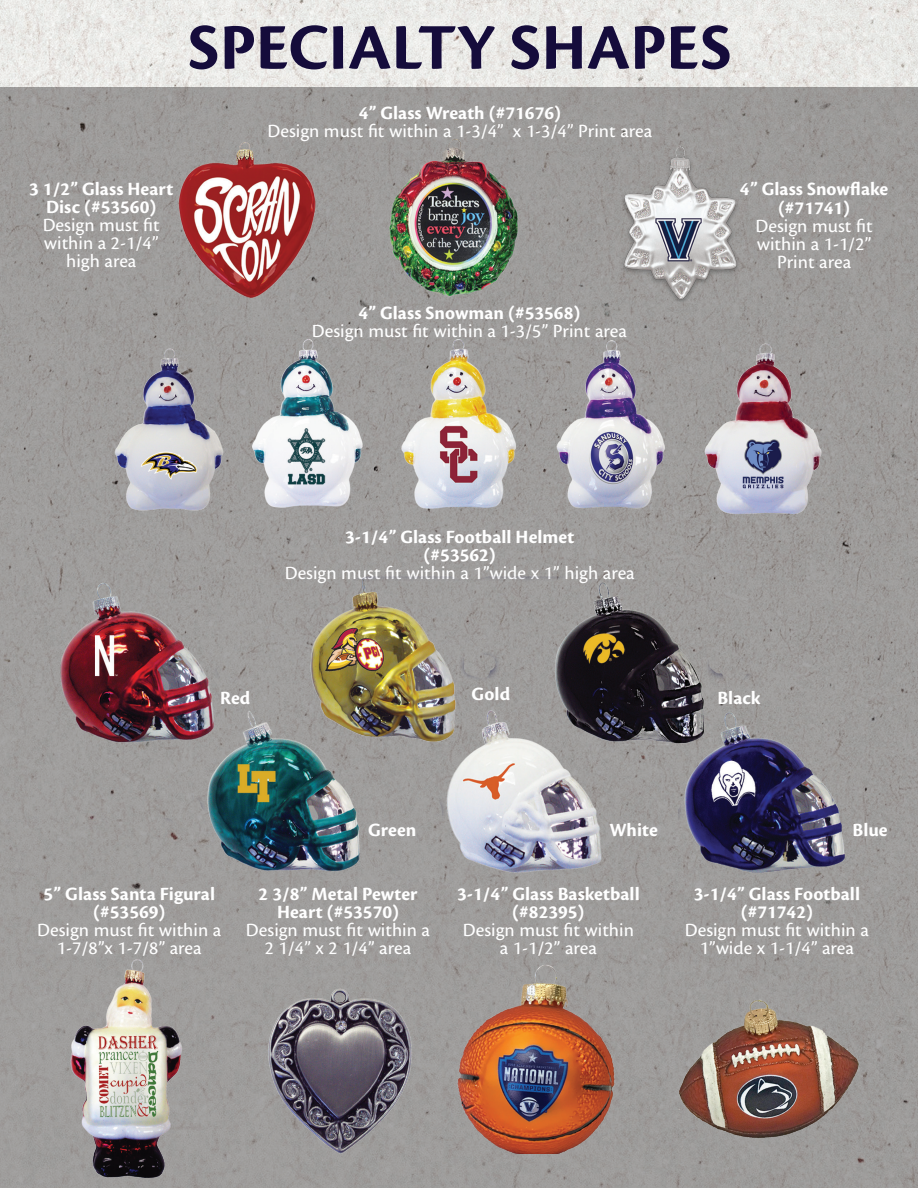
<style>
.page{position:relative;width:918px;height:1188px;background:#fff}
.page>*{position:absolute;margin:0;border:0;box-sizing:border-box;transform-origin:0 0}
.t1{font:700 67.5px "Cronos Pro";letter-spacing:.005em;color:#150c3b}
.t2{font:19.5px/18px "Cronos Pro Capt";color:#fff;text-align:center}
.t3{font:700 19.5px/18px "Cronos Pro";color:#fff;text-align:center}
</style>
<div class="page">
<img style="left:0;top:0;width:918px;height:87px">
<div style="left:0;top:87px;width:918px;height:1101px;background:#9d9c9a"></div>
<img style="left:94px;top:339px;width:141px;height:181px">
<img style="left:698px;top:339px;width:127px;height:179px">
<hr style="left:917px;top:87px;width:1px;height:253px;background:#231f20">
<hr style="left:917px;top:423px;width:1px;height:213px;background:#231f20">
<hr style="left:917px;top:731px;width:1px;height:457px;background:#231f20">
<img style="left:253px;top:339px;width:411px;height:170px">
<img style="left:60px;top:577px;width:784px;height:296px">
<img style="left:179px;top:139px;width:561px;height:162px">
<img style="left:451px;top:960px;width:168px;height:194px">
<img style="left:70px;top:959px;width:113px;height:220px">
<img style="left:253px;top:986px;width:174px;height:172px">
<img style="left:677px;top:959px;width:186px;height:222px">
<h1 class="t1" style="left:188px;top:9px;width:545px">SPECIALTY SHAPES</h1>
<p class="t3" style="left:29px;top:180px;width:146px">3 1/2” Glass Heart<br>Disc (#53560)</p>
<p class="t2" style="left:43px;top:216px;width:119px">Design must fit within a 2-1/4” high area</p>
<p class="t3" style="left:359px;top:104px;width:204px">4” Glass Wreath (#71676)</p>
<p class="t2" style="left:267px;top:122px;width:386px">Design must fit within a 1-3/4” x 1-3/4” Print area</p>
<p class="t3" style="left:358px;top:304px;width:223px">4” Glass Snowman (#53568)</p>
<p class="t2" style="left:312px;top:322px;width:317px">Design must fit within a 1-3/5” Print area</p>
<p class="t3" style="left:740px;top:179px;width:150px;line-height:19.5px">4” Glass Snowflake (#71741)</p>
<p class="t2" style="left:756px;top:217px;width:119px">Design must fit within a 1-1/2”<br>Print area</p>
<p class="t3" style="left:345px;top:529px;width:231px">3-1/4” Glass Football Helmet (#53562)</p>
<p class="t2" style="left:285px;top:564px;width:352px">Design must fit within a 1”wide x 1” high area</p>
<p class="t3" style="left:220px;top:690px;width:32px">Red</p>
<p class="t3" style="left:472px;top:685px;width:40px">Gold</p>
<p class="t3" style="left:717px;top:690px;width:44px">Black</p>
<p class="t3" style="left:368px;top:822px;width:50px">Green</p>
<p class="t3" style="left:610px;top:822px;width:50px">White</p>
<p class="t3" style="left:853px;top:822px;width:37px">Blue</p>
<p class="t3" style="left:44px;top:885px;width:173px">5” Glass Santa Figural (#53569)</p>
<p class="t2" style="left:37px;top:921px;width:186px">Design must fit within a<br>1-7/8”x 1-7/8” area</p>
<p class="t3" style="left:259px;top:885px;width:160px">2 3/8” Metal Pewter<br>Heart (#53570)</p>
<p class="t2" style="left:246px;top:921px;width:186px">Design must fit within a<br>2 1/4” x 2 1/4” area</p>
<p class="t3" style="left:457px;top:885px;width:184px">3-1/4” Glass Basketball (#82395)</p>
<p class="t2" style="left:463px;top:921px;width:173px">Design must fit within a 1-1/2” area</p>
<p class="t3" style="left:694px;top:885px;width:168px">3-1/4” Glass Football (#71742)</p>
<p class="t2" style="left:685px;top:921px;width:186px">Design must fit within a<br>1”wide x 1-1/4” area</p>
</div>
